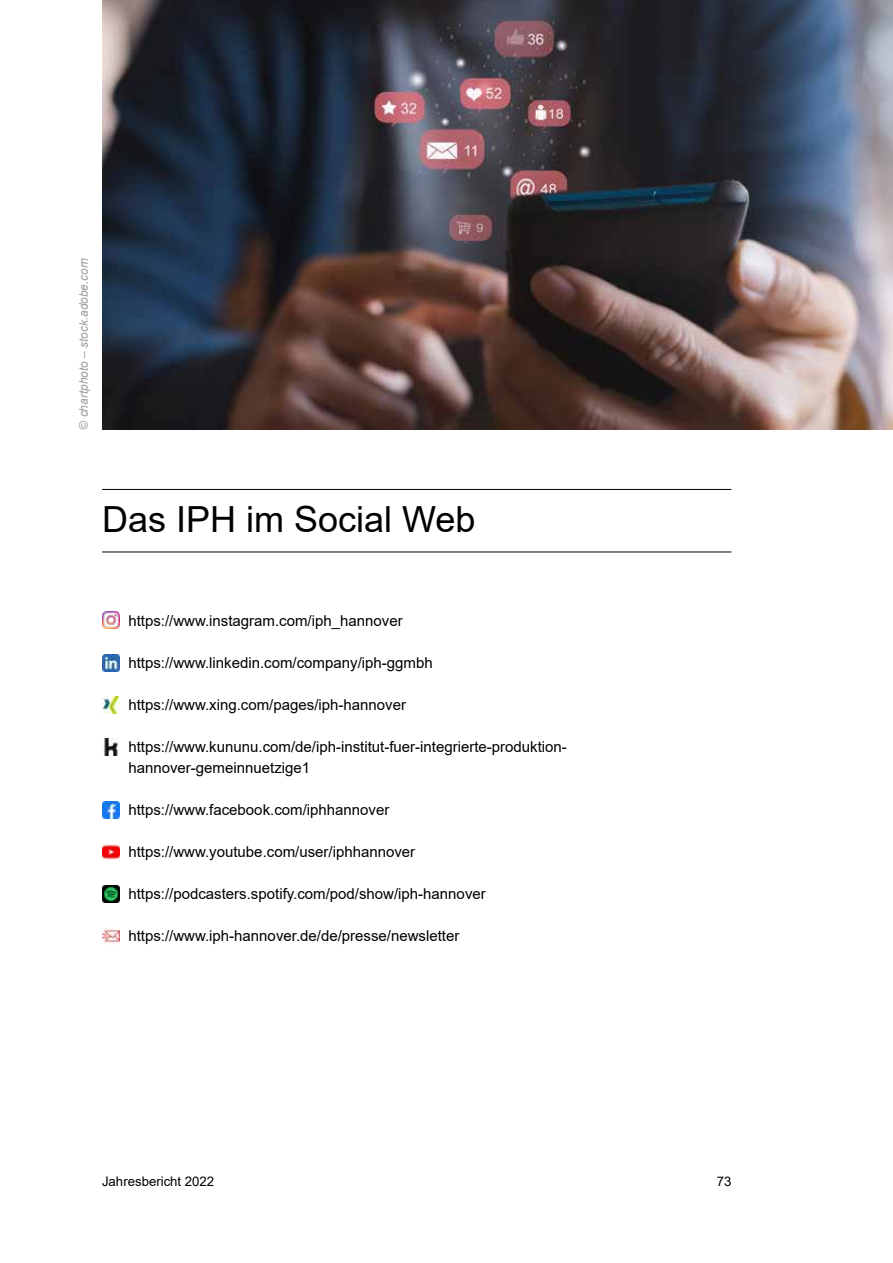
<style>
.page{position:relative;width:893px;height:1263px;background:#fff}
.page>*{position:absolute;margin:0;border:0;box-sizing:border-box;transform-origin:0 0}
.t1{font:36px "Arial";color:#000}
.t2{font:15px/21px "Arial";color:#000}
.t3{font:13.2px "Arial";color:#000}
.t4{font:italic 12px "Arial";color:#9d9d9c}
</style>
<div class="page">
<hr style="left:102px;top:489px;width:629px;height:1px;background:#000">
<hr style="left:102px;top:552px;width:629px;height:1px;background:#000">
<img style="left:103px;top:654px;width:17px;height:17px">
<img style="left:103px;top:697px;width:17px;height:17px">
<img style="left:103px;top:738px;width:16px;height:17px">
<img style="left:103px;top:802px;width:17px;height:17px">
<img style="left:103px;top:844px;width:17px;height:16px">
<img style="left:103px;top:885px;width:17px;height:17px">
<img style="left:103px;top:612px;width:17px;height:17px">
<img style="left:103px;top:928px;width:17px;height:16px">
<img style="left:102px;top:0;width:791px;height:429px">
<p class="t4" style="left:76px;top:429px;width:173px;rotate:-90deg">© chartphoto – stock.adobe.com</p>
<h1 class="t1" style="left:102px;top:495px;width:375px">Das IPH im Social Web</h1>
<p class="t2" style="left:128px;top:610px;width:276px">https://www.instagram.com/iph_hannover</p>
<p class="t2" style="left:128px;top:652px;width:306px">https://www.linkedin.com/company/iph-ggmbh</p>
<p class="t2" style="left:128px;top:694px;width:279px">https://www.xing.com/pages/iph-hannover</p>
<p class="t2" style="left:128px;top:736px;width:440px">https://www.kununu.com/de/iph-institut-fuer-integrierte-produktion&shy;hannover-gemeinnuetzige1</p>
<p class="t2" style="left:128px;top:799px;width:262px">https://www.facebook.com/iphhannover</p>
<p class="t2" style="left:128px;top:841px;width:288px">https://www.youtube.com/user/iphhannover</p>
<p class="t2" style="left:128px;top:883px;width:359px">https://podcasters.spotify.com/pod/show/iph-hannover</p>
<p class="t2" style="left:128px;top:925px;width:333px">https://www.iph-hannover.de/de/presse/newsletter</p>
<p class="t3" style="left:102px;top:1172px;width:114px">Jahresbericht 2022</p>
<p class="t3" style="left:717px;top:1172px;width:16px">73</p>
</div>
